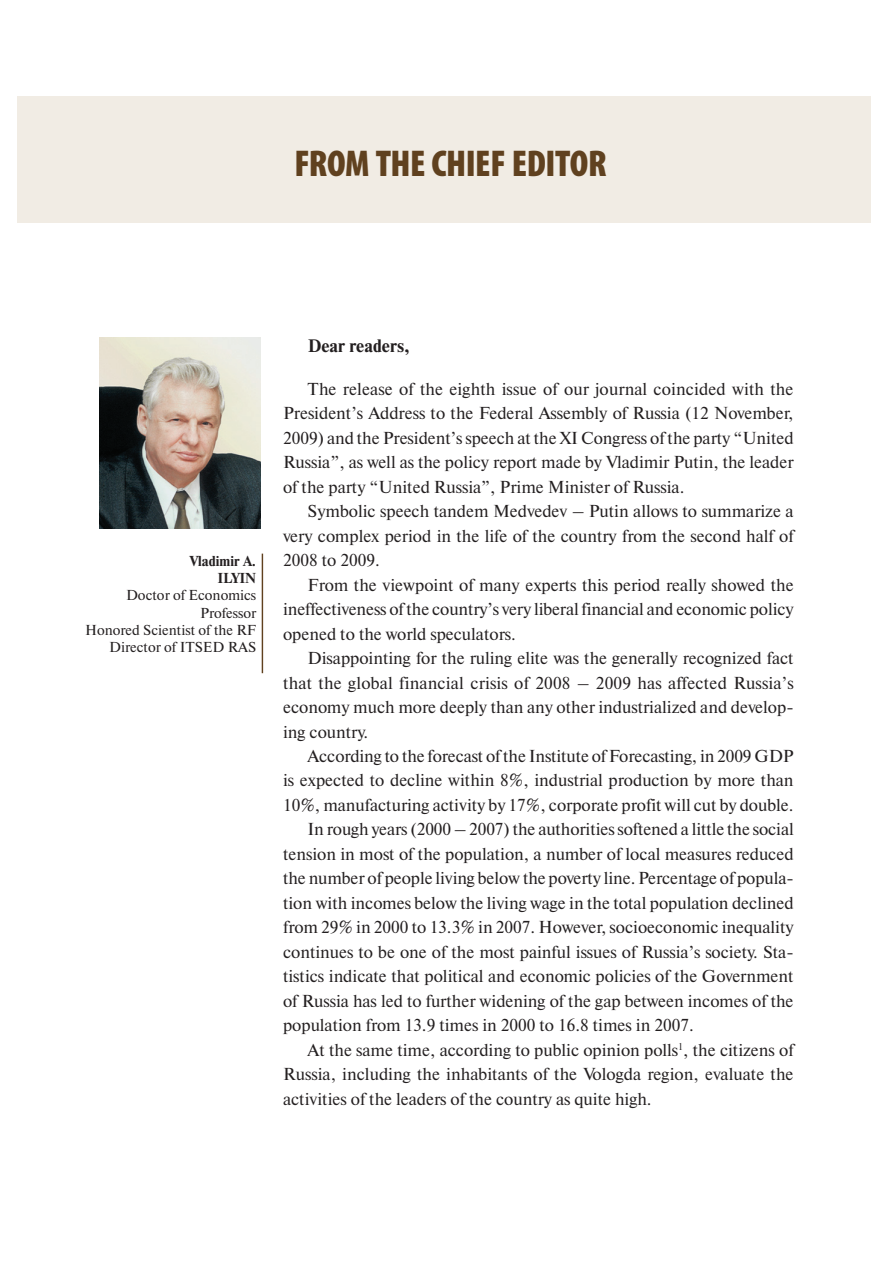
<style>
.page{position:relative;width:893px;height:1263px;background:#fff}
.page>*{position:absolute;margin:0;border:0;box-sizing:border-box;transform-origin:0 0}
.t1{font:900 condensed 37.5px "Myriad Pro";letter-spacing:-.01em;color:#60411f}
.t2{font:700 18px "Newton C";color:#231f20}
.t3{font:17.25px/24.5px "Newton C";color:#231f20;text-align:justify}
.t4{font:14.4px/17.2px "Newton C";color:#231f20;text-align:right}
.t5{font:700 14.4px/17.2px "Newton C";color:#231f20;text-align:right}
</style>
<div class="page">
<img style="left:99px;top:338px;width:161px;height:191px">
<hr style="left:262px;top:554px;width:1px;height:119px;background:#60411f">
<h1 class="t1" style="left:294px;top:141px;width:314px">FROM THE CHIEF EDITOR</h1>
<p class="t5" style="left:189px;top:553px;width:68px">Vladimir A.<br>ILYIN</p>
<p class="t4" style="left:85px;top:588px;width:172px">Doctor of Economics<br>Professor<br>Honored Scientist of the RF<br>Director of ITSED RAS</p>
<p class="t2" style="left:307px;top:339px;width:104px">Dear readers,</p>
<p class="t3" style="left:283px;top:378px;width:512px;text-indent:24px">The release of the eighth issue of our journal coincided with the President’s Address to the Federal Assembly of Russia (12 November, 2009) and the President’s speech at the XI Congress of the party “United Russia”, as well as the policy report made by Vladimir Putin, the leader of the party “United Russia”, Prime Minister of Russia.</p>
<p class="t3" style="left:283px;top:500px;width:512px;text-indent:24px">Symbolic speech tandem Medvedev – Putin allows to summarize a very complex period in the life of the country from the second half of 2008 to 2009.</p>
<p class="t3" style="left:283px;top:574px;width:512px;text-indent:24px">From the viewpoint of many experts this period really showed the ineffectiveness of the country’s very liberal financial and economic policy opened to the world speculators.</p>
<p class="t3" style="left:283px;top:647px;width:512px;text-indent:24px">Disappointing for the ruling elite was the generally recognized fact that the global financial crisis of 2008 – 2009 has affected Russia’s economy much more deeply than any other industrialized and develop&shy;ing country.</p>
<p class="t3" style="left:307px;top:745px;width:487px">According to the forecast of the Institute of Forecasting, in 2009 GDP</p>
<p class="t3" style="left:283px;top:770px;width:512px">is expected to decline within 8%, industrial production by more than</p>
<p class="t3" style="left:283px;top:794px;width:512px">10%, manufacturing activity by 17%, corporate profit will cut by double.</p>
<p class="t3" style="left:307px;top:819px;width:487px">In rough years (2000 – 2007) the authorities softened a little the social</p>
<p class="t3" style="left:283px;top:843px;width:512px">tension in most of the population, a number of local measures reduced</p>
<p class="t3" style="left:283px;top:868px;width:512px">the number of people living below the poverty line. Percentage of popula-</p>
<p class="t3" style="left:283px;top:892px;width:512px">tion with incomes below the living wage in the total population declined</p>
<p class="t3" style="left:283px;top:917px;width:512px">from 29% in 2000 to 13.3% in 2007. However, socioeconomic inequality</p>
<p class="t3" style="left:283px;top:941px;width:512px">continues to be one of the most painful issues of Russia’s society. Sta-</p>
<p class="t3" style="left:283px;top:965px;width:512px">tistics indicate that political and economic policies of the Government</p>
<p class="t3" style="left:283px;top:990px;width:512px">of Russia has led to further widening of the gap between incomes of the</p>
<p class="t3" style="left:283px;top:1014px;width:412px">population from 13.9 times in 2000 to 16.8 times in 2007.</p>
<p class="t3" style="left:307px;top:1039px;width:487px">At the same time, according to public opinion polls<sup>1</sup>, the citizens of</p>
<p class="t3" style="left:283px;top:1063px;width:512px">Russia, including the inhabitants of the Vologda region, evaluate the</p>
<p class="t3" style="left:283px;top:1088px;width:370px">activities of the leaders of the country as quite high.</p>
</div>
